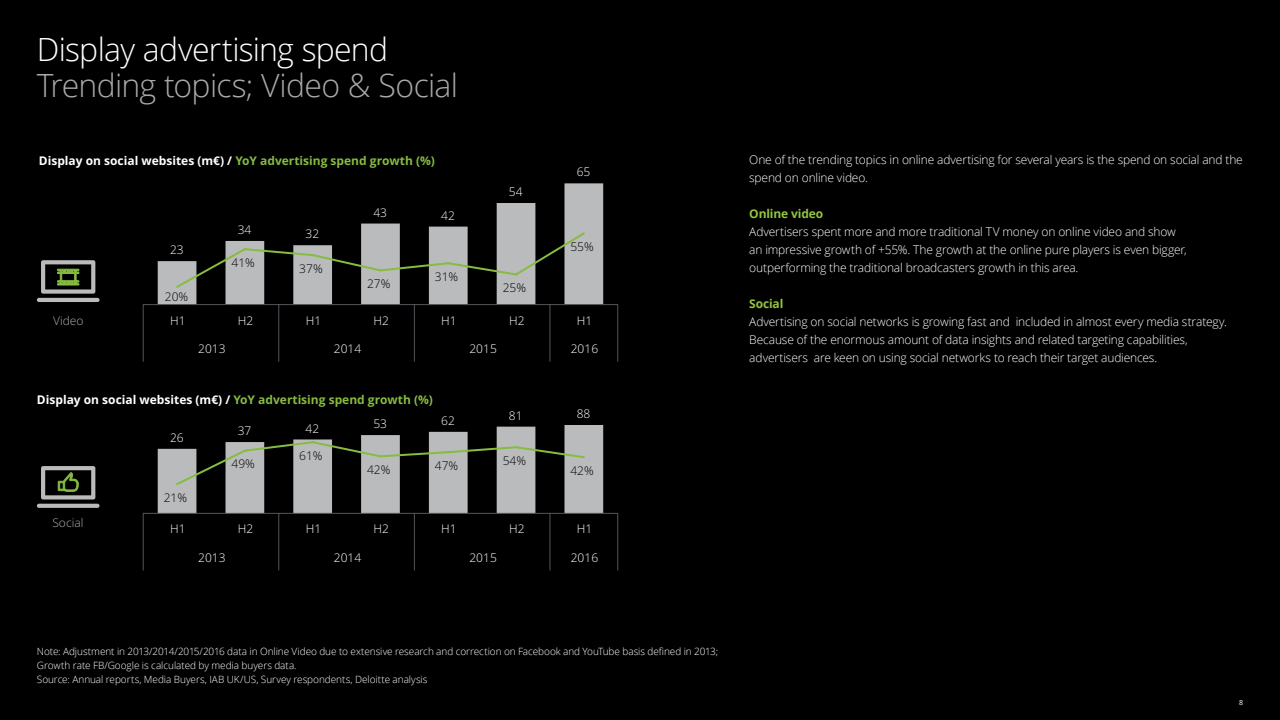
<style>
.page{position:relative;width:1280px;height:720px;background:#000}
.page>*{position:absolute;margin:0;border:0;box-sizing:border-box;transform-origin:0 0}
.t1{font:300 32px "Open Sans";letter-spacing:-.025em;color:#a7a9ab}
.t2{font:300 32px "Open Sans";letter-spacing:-.025em;color:#fff}
.t3{font:300 12px/18px "Open Sans";letter-spacing:-.015em;color:#fff}
.t4{font:700 12px "Open Sans";color:#fff}
.t5{font:300 12px "Open Sans";color:#000}
.t6{font:700 12px "Open Sans";letter-spacing:-.015em;color:#92c53d}
.t7{font:300 12px "Open Sans";color:#acaeb0}
.t8{font:300 10px/14px "Open Sans";letter-spacing:-.005em;color:#fff}
.t9{font:7px "Open Sans";color:#fff}
.s1{color:#86bc40}
</style>
<div class="page">
<svg style="left:158px;top:425px;width:445px;height:88px"></svg>
<hr style="left:143px;top:513px;width:475px;height:1px;background:#53565a">
<svg style="left:143px;top:514px;width:1px;height:56px"></svg>
<svg style="left:278px;top:514px;width:1px;height:56px"></svg>
<svg style="left:414px;top:514px;width:1px;height:56px"></svg>
<svg style="left:549px;top:514px;width:1px;height:56px"></svg>
<svg style="left:617px;top:514px;width:1px;height:56px"></svg>
<svg style="left:174px;top:440px;width:412px;height:47px"></svg>
<svg style="left:158px;top:183px;width:445px;height:121px"></svg>
<hr style="left:143px;top:304px;width:475px;height:1px;background:#53565a">
<svg style="left:143px;top:305px;width:1px;height:57px"></svg>
<svg style="left:278px;top:305px;width:1px;height:57px"></svg>
<svg style="left:414px;top:305px;width:1px;height:57px"></svg>
<svg style="left:549px;top:305px;width:1px;height:57px"></svg>
<svg style="left:617px;top:305px;width:1px;height:57px"></svg>
<svg style="left:174px;top:231px;width:413px;height:59px"></svg>
<hr style="left:37px;top:298px;width:63px;height:4px;background:#bbb;border-radius:2px">
<svg style="left:41px;top:260px;width:54px;height:34px"></svg>
<svg style="left:37px;top:504px;width:63px;height:4px"></svg>
<svg style="left:41px;top:466px;width:54px;height:34px"></svg>
<h1 class="t2" style="left:37px;top:37px;width:353px">Display advertising spend</h1>
<h1 class="t1" style="left:37px;top:64px;width:423px">Trending topics; Video &amp; Social</h1>
<p class="t4" style="left:39px;top:156px;width:398px">Display on social websites (m€) / <span class="s1">YoY advertising spend growth (%)</span></p>
<p class="t3" style="left:749px;top:152px;width:495px">One of the trending topics in online advertising for several years is the spend on social and the spend on online video.</p>
<p class="t6" style="left:749px;top:209px;width:75px">Online video</p>
<p class="t3" style="left:749px;top:224px;width:439px">Advertisers spent more and more traditional TV money on online video and show an impressive growth of +55%. The growth at the online pure players is even bigger, outperforming the traditional broadcasters growth in this area.</p>
<p class="t6" style="left:749px;top:299px;width:36px">Social</p>
<p class="t3" style="left:749px;top:314px;width:479px">Advertising on social networks is growing fast and included in almost every media strategy.<br>Because of the enormous amount of data insights and related targeting capabilities, advertisers are keen on using social networks to reach their target audiences.</p>
<p class="t3" style="left:577px;top:163px;width:15px">65</p>
<p class="t3" style="left:509px;top:183px;width:15px">54</p>
<p class="t3" style="left:373px;top:203px;width:15px">43</p>
<p class="t3" style="left:441px;top:206px;width:15px">42</p>
<p class="t3" style="left:238px;top:221px;width:15px">34</p>
<p class="t3" style="left:306px;top:225px;width:15px">32</p>
<p class="t5" style="left:570px;top:240px;width:25px">55%</p>
<p class="t3" style="left:170px;top:241px;width:15px">23</p>
<p class="t5" style="left:232px;top:256px;width:25px">41%</p>
<p class="t5" style="left:299px;top:262px;width:25px">37%</p>
<p class="t5" style="left:435px;top:270px;width:25px">31%</p>
<p class="t5" style="left:367px;top:277px;width:25px">27%</p>
<p class="t5" style="left:503px;top:281px;width:25px">25%</p>
<p class="t5" style="left:165px;top:290px;width:25px">20%</p>
<p class="t7" style="left:53px;top:313px;width:32px">Video</p>
<p class="t3" style="left:170px;top:311px;width:17px">H1</p>
<p class="t3" style="left:238px;top:311px;width:17px">H2</p>
<p class="t3" style="left:306px;top:311px;width:17px">H1</p>
<p class="t3" style="left:374px;top:311px;width:17px">H2</p>
<p class="t3" style="left:441px;top:311px;width:17px">H1</p>
<p class="t3" style="left:509px;top:311px;width:17px">H2</p>
<p class="t3" style="left:577px;top:311px;width:17px">H1</p>
<p class="t3" style="left:198px;top:340px;width:29px">2013</p>
<p class="t3" style="left:334px;top:340px;width:29px">2014</p>
<p class="t3" style="left:469px;top:340px;width:29px">2015</p>
<p class="t3" style="left:571px;top:340px;width:29px">2016</p>
<p class="t4" style="left:37px;top:395px;width:398px">Display on social websites (m€) / <span class="s1">YoY advertising spend growth (%)</span></p>
<p class="t3" style="left:170px;top:429px;width:15px">26</p>
<p class="t5" style="left:164px;top:491px;width:25px">21%</p>
<p class="t3" style="left:238px;top:422px;width:15px">37</p>
<p class="t3" style="left:306px;top:419px;width:15px">42</p>
<p class="t3" style="left:373px;top:415px;width:15px">53</p>
<p class="t3" style="left:441px;top:412px;width:15px">62</p>
<p class="t5" style="left:232px;top:457px;width:25px">49%</p>
<p class="t5" style="left:299px;top:449px;width:25px">61%</p>
<p class="t5" style="left:367px;top:463px;width:25px">42%</p>
<p class="t5" style="left:435px;top:459px;width:25px">47%</p>
<p class="t3" style="left:509px;top:407px;width:15px">81</p>
<p class="t3" style="left:577px;top:405px;width:15px">88</p>
<p class="t5" style="left:503px;top:454px;width:25px">54%</p>
<p class="t5" style="left:570px;top:464px;width:25px">42%</p>
<p class="t7" style="left:52px;top:515px;width:33px">Social</p>
<p class="t3" style="left:170px;top:520px;width:17px">H1</p>
<p class="t3" style="left:238px;top:520px;width:17px">H2</p>
<p class="t3" style="left:306px;top:520px;width:17px">H1</p>
<p class="t3" style="left:374px;top:520px;width:17px">H2</p>
<p class="t3" style="left:441px;top:520px;width:17px">H1</p>
<p class="t3" style="left:509px;top:520px;width:17px">H2</p>
<p class="t3" style="left:577px;top:520px;width:17px">H1</p>
<p class="t3" style="left:198px;top:549px;width:29px">2013</p>
<p class="t3" style="left:334px;top:549px;width:29px">2014</p>
<p class="t3" style="left:469px;top:549px;width:29px">2015</p>
<p class="t3" style="left:571px;top:549px;width:29px">2016</p>
<p class="t8" style="left:37px;top:644px;width:683px">Note: Adjustment in 2013/2014/2015/2016 data in Online Video due to extensive research and correction on Facebook and YouTube basis deined in 2013;<br>Growth rate FB/Google is calculated by media buyers data.<br>Source: Annual reports, Media Buyers, IAB UK/US, Survey respondents, Deloitte analysis</p>
<p class="t9" style="left:1239px;top:699px;width:6px">8</p>
</div>
